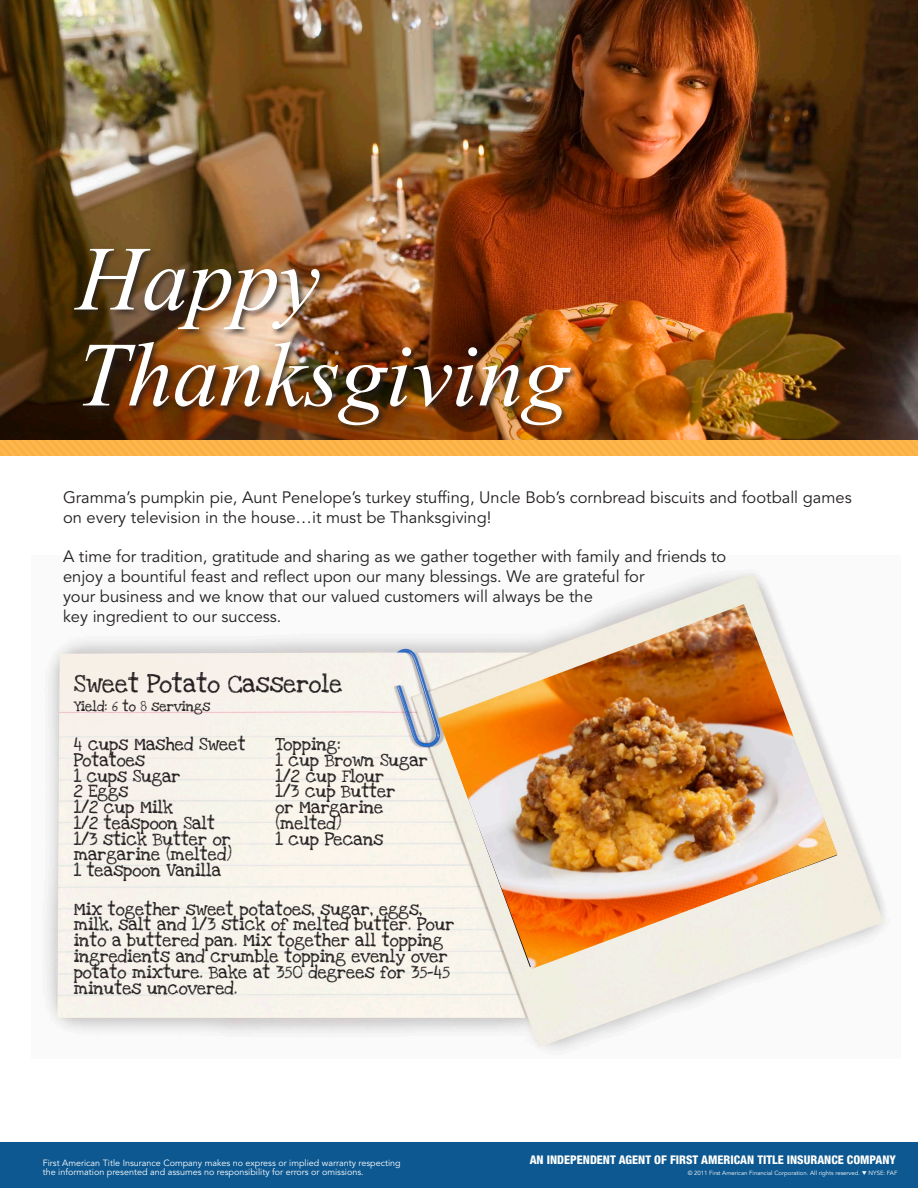
<style>
.page{position:relative;width:918px;height:1188px;background:#fff}
.page>*{position:absolute;margin:0;border:0;box-sizing:border-box;transform-origin:0 0}
.t1{font:113.7px "Vijaya";color:#fff}
.t2{font:18.45px "Love Ya Like A Sister";color:#231f20}
.t3{font:16.5px/19.8px "Avenir LT Std";color:#231f20}
.t4{font:13.2px/15.8px "Love Ya Like A Sister";color:#231f20}
.t5{font:800 condensed 12px "Helvetica Neue LT Std";color:#fff}
.t6{font:10.5px "Love Ya Like A Sister";color:#231f20}
.Default{font:9px "Avenir LT Std";color:#fff}
.Default-2{font:6px "Avenir LT Std";color:#fff}
</style>
<div class="page">
<img style="left:45px;top:572px;width:841px;height:479px">
<img style="left:438px;top:604px;width:400px;height:365px">
<img style="left:0;top:0;width:918px;height:441px">
<div style="left:72px;top:247px;width:507px;height:187px;background:#231f20;opacity:.75"></div>
<img style="left:0;top:441px;width:918px;height:14px">
<div style="left:0;top:1143px;width:918px;height:45px;background:#0d5890"></div>
<p class="t1" style="left:76px;top:189px;width:245px">Happy</p>
<p class="t1" style="left:76px;top:285px;width:494px">Thanksgiving</p>
<p class="t3" style="left:63px;top:488px;width:790px">Gramma’s pumpkin pie, Aunt Penelope’s turkey stuffing, Uncle Bob’s cornbread biscuits and football games on every television in the house…it must be Thanksgiving!</p>
<p class="t3" style="left:63px;top:547px;width:665px">A time for tradition, gratitude and sharing as we gather together with family and friends to enjoy a bountiful feast and reflect upon our many blessings. We are grateful for<br>your business and we know that our valued customers will always be the<br>key ingredient to our success.</p>
<p class="t2" style="left:74px;top:670px;width:270px">Sweet Potato Casserole</p>
<p class="t6" style="left:74px;top:699px;width:138px">Yield: 6 to 8 servings</p>
<p class="t4" style="left:74px;top:737px;width:174px">4 cups Mashed Sweet<br>Potatoes<br>1 cups Sugar<br>2 Eggs<br>1/2 cup Milk<br>1/2 teaspoon Salt<br>1/3 stick Butter or margarine (melted)<br>1 teaspoon Vanilla</p>
<p class="t4" style="left:74px;top:902px;width:382px">Mix together sweet potatoes, sugar, eggs, milk, salt and 1/3 stick of melted butter. Pour into a buttered pan. Mix together all topping ingredients and crumble topping evenly over potato mixture. Bake at 350 degrees for 35-45 minutes uncovered.</p>
<p class="t4" style="left:276px;top:737px;width:154px">Topping:<br>1 cup Brown Sugar<br>1/2 cup Flour<br>1/3 cup Butter<br>or Margarine (melted)<br>1 cup Pecans</p>
<p class="Default" style="left:43px;top:1157px;width:359px">First American Title Insurance Company makes no express or implied warranty respecting</p>
<p class="Default" style="left:43px;top:1167px;width:322px">the information presented and assumes no responsibility for errors or omissions.</p>
<p class="t5" style="left:530px;top:1152px;width:368px">AN INDEPENDENT AGENT OF FIRST AMERICAN TITLE INSURANCE COMPANY</p>
<p class="Default-2" style="left:688px;top:1170px;width:211px">© 2011 First American Financial Corporation. All rights reserved. ❑ NYSE: FAF</p>
</div>
